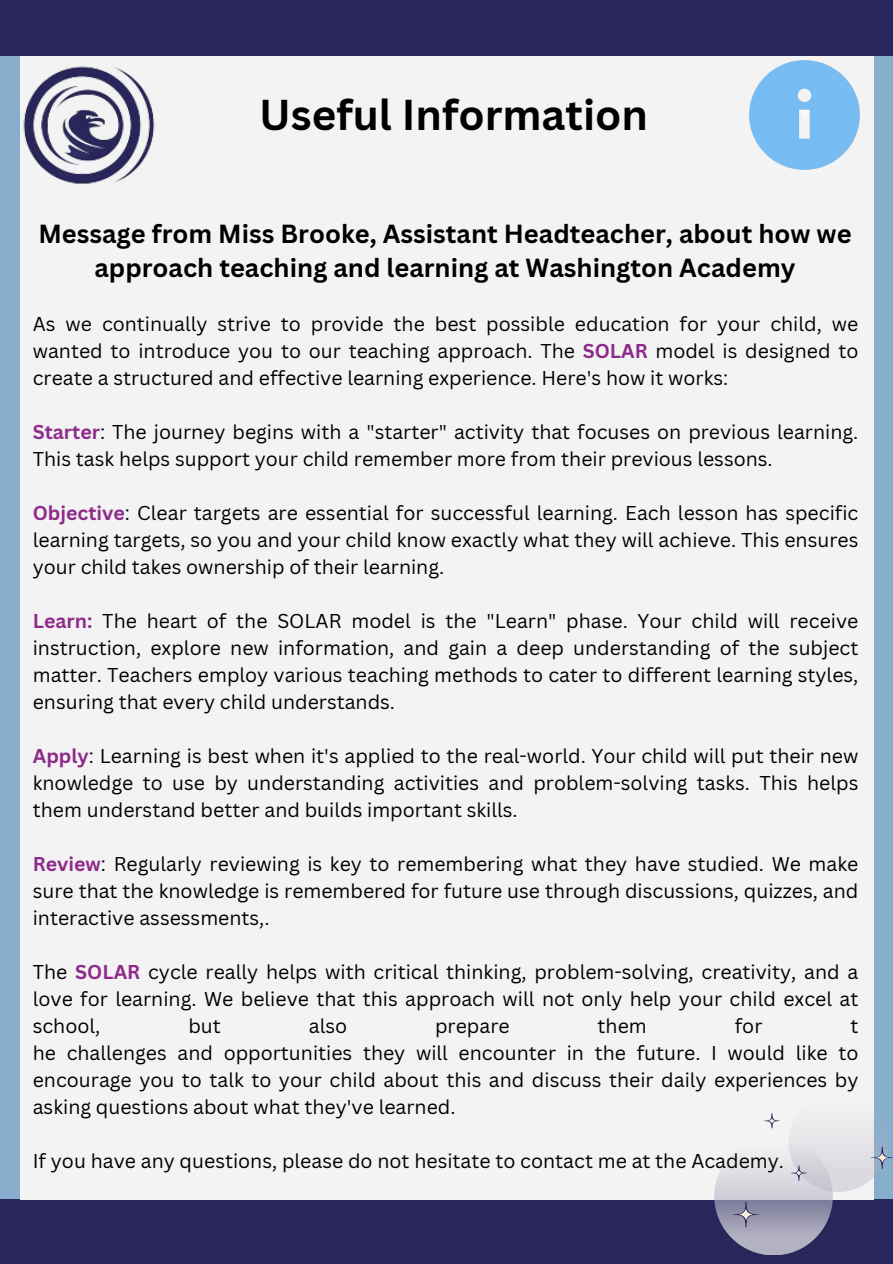
<style>
.page{position:relative;width:893px;height:1264px;background:#fff}
.page>*{position:absolute;margin:0;border:0;box-sizing:border-box;transform-origin:0 0}
.t1{font:700 42px "Canva Sans";color:#000}
.t2{font:700 36px "Canva Sans";color:#000}
.t3{font:700 25.5px/34.8px "Canva Sans";color:#000;text-align:center}
.t4{font:19.5px/27px "Canva Sans";color:#000;text-align:justify}
.s1{font-weight:700;color:#8e2b8a}
</style>
<div class="page">
<div style="left:0;top:0;width:892px;height:1263px;background:#87aecc"></div>
<div style="left:0;top:1199px;width:892px;height:64px;background:#28265b"></div>
<div style="left:0;top:0;width:892px;height:56px;background:#28265b"></div>
<div style="left:20px;top:56px;width:853px;height:1143px;background:#f4f3f3"></div>
<img style="left:23px;top:66px;width:132px;height:118px">
<img style="left:749px;top:60px;width:109px;height:109px">
<svg style="left:714px;top:1136px;width:118px;height:118px;background:#b3b2c3"></svg>
<div style="left:788px;top:1092px;width:99px;height:99px;background:#f2f1f1;border-radius:50%"></div>
<svg style="left:732px;top:1113px;width:160px;height:114px"></svg>
<p class="t2" style="left:331px;top:84px;width:286px">Key Information</p>
<h1 class="t1" style="left:259px;top:85px;width:390px">Useful Information</h1>
<p class="t3" style="left:38px;top:215px;width:814px">Message from Miss Brooke, Assistant Headteacher, about how we approach teaching and learning at Washington Academy</p>
<p class="t4" style="left:33px;top:309px;width:827px">As we continually strive to provide the best possible education for your child, we wanted to introduce you to our teaching approach. The <span class="s1">SOLAR</span> model is designed to create a structured and effective learning experience. Here's how it works:</p>
<p class="t4" style="left:33px;top:417px;width:827px"><span class="s1">Starter</span>: The journey begins with a "starter" activity that focuses on previous learning.<br>This task helps support your child remember more from their previous lessons.</p>
<p class="t4" style="left:33px;top:498px;width:827px"><span class="s1">Objective</span>: Clear targets are essential for successful learning. Each lesson has specific learning targets, so you and your child know exactly what they will achieve. This ensures your child takes ownership of their learning.</p>
<p class="t4" style="left:33px;top:606px;width:827px"><span class="s1">Learn:</span> The heart of the SOLAR model is the "Learn" phase. Your child will receive instruction, explore new information, and gain a deep understanding of the subject matter. Teachers employ various teaching methods to cater to different learning styles, ensuring that every child understands.</p>
<p class="t4" style="left:33px;top:741px;width:827px"><span class="s1">Apply</span>: Learning is best when it's applied to the real-world. Your child will put their new knowledge to use by understanding activities and problem-solving tasks. This helps them understand better and builds important skills.</p>
<p class="t4" style="left:33px;top:849px;width:827px"><span class="s1">Review</span>: Regularly reviewing is key to remembering what they have studied. We make sure that the knowledge is remembered for future use through discussions, quizzes, and interactive assessments,.</p>
<p class="t4" style="left:33px;top:957px;width:827px">The <span class="s1">SOLAR</span> cycle really helps with critical thinking, problem-solving, creativity, and a love for learning. We believe that this approach will not only help your child excel at school,</p>
<p class="t4" style="left:188px;top:1011px;width:34px">but</p>
<p class="t4" style="left:309px;top:1011px;width:40px">also</p>
<p class="t4" style="left:435px;top:1011px;width:76px">prepare</p>
<p class="t4" style="left:597px;top:1011px;width:51px">them</p>
<p class="t4" style="left:734px;top:1011px;width:29px">for</p>
<p class="t4" style="left:33px;top:1011px;width:827px;text-indent:817px">t he challenges and opportunities they will encounter in the future. I would like to encourage you to talk to your child about this and discuss their daily experiences by asking questions about what they've learned.</p>
<p class="t4" style="left:33px;top:1146px;width:752px">If you have any questions, please do not hesitate to contact me at the Academy.</p>
</div>
